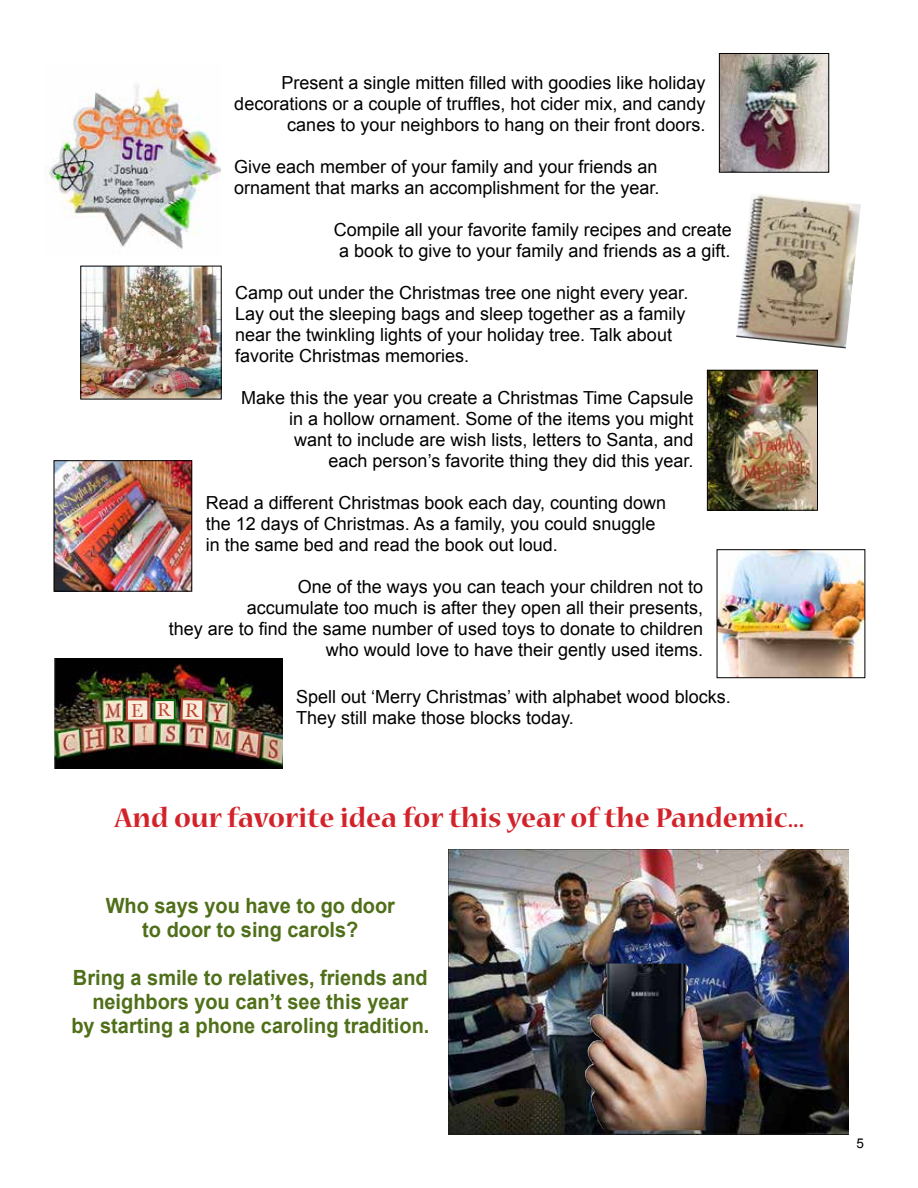
<style>
.page{position:relative;width:918px;height:1188px;background:#fff}
.page>*{position:absolute;margin:0;border:0;box-sizing:border-box;transform-origin:0 0}
.t1{font:700 30px "Nueva Std";color:#d2232a}
.t2{font:700 21px/24px "Arial";color:#4f6f19;text-align:center;scale:.95 1}
.t3{font:19.5px "Baskerville";color:#bb422e}
.t4{font:18px/21px "Arial";color:#000}
.t5{font:13.5px "Arial";color:#000}
.s1{font-size:19.05px}
.s2{font-size:19.95px}
</style>
<div class="page">
<img style="left:54px;top:658px;width:229px;height:111px">
<div style="left:126px;top:698px;width:23px;height:24px;background:#f9eddd;border:2px solid #bb422e"></div>
<div style="left:154px;top:699px;width:22px;height:22px;background:#f9eddd;border:2px solid #07630a"></div>
<div style="left:182px;top:699px;width:21px;height:22px;background:#f9eddd"></div>
<div style="left:181px;top:698px;width:23px;height:24px;border:2px solid #bb422e"></div>
<img style="left:721px;top:55px;width:106px;height:116px">
<div style="left:719px;top:53px;width:110px;height:120px;border:1px solid #000"></div>
<img style="left:44px;top:85px;width:177px;height:164px">
<img style="left:736px;top:194px;width:125px;height:154px">
<img style="left:719px;top:551px;width:144px;height:125px">
<div style="left:717px;top:549px;width:148px;height:129px;border:1px solid #000"></div>
<img style="left:82px;top:268px;width:138px;height:129px">
<div style="left:80px;top:266px;width:142px;height:133px;border:1px solid #000"></div>
<img style="left:709px;top:372px;width:107px;height:137px">
<div style="left:707px;top:370px;width:111px;height:141px;border:1px solid #000"></div>
<img style="left:56px;top:462px;width:134px;height:128px">
<div style="left:54px;top:460px;width:138px;height:132px;border:1px solid #000"></div>
<img style="left:448px;top:849px;width:401px;height:286px">
<img style="left:585px;top:964px;width:123px;height:166px">
<p class="t4" style="left:234px;top:72px;width:473px;text-align:right">Present a single mitten filled with goodies like holiday decorations or a couple of truffles, hot cider mix, and candy canes to your neighbors to hang on their front doors.</p>
<p class="t4" style="left:234px;top:156px;width:427px">Give each member of your family and your friends an ornament that marks an accomplishment for the year.</p>
<p class="t4" style="left:334px;top:219px;width:400px;text-align:center">Compile all your favorite family recipes and create a book to give to your family and friends as a gift.</p>
<p class="t4" style="left:235px;top:282px;width:455px">Camp out under the Christmas tree one night every year.<br>Lay out the sleeping bags and sleep together as a family near the twinkling lights of your holiday tree. Talk about favorite Christmas memories.</p>
<p class="t4" style="left:241px;top:387px;width:454px;text-align:right">Make this the year you create a Christmas Time Capsule in a hollow ornament. Some of the items you might<br>want to include are wish lists, letters to Santa, and<br>each person’s favorite thing they did this year.</p>
<p class="t4" style="left:206px;top:492px;width:462px">Read a different Christmas book each day, counting down the 12 days of Christmas. As a family, you could snuggle in the same bed and read the book out loud.</p>
<p class="t4" style="left:169px;top:576px;width:536px;text-align:right">One of the ways you can teach your children not to<br>accumulate too much is after they open all their presents,<br>they are to find the same number of used toys to donate to children who would love to have their gently used items.</p>
<p class="t3" style="left:131px;top:698px;width:71px">E<span class="s1">R</span><span class="s2">R</span></p>
<p class="t4" style="left:296px;top:687px;width:436px">Spell out ‘Merry Christmas’ with alphabet wood blocks.<br>They still make those blocks today.</p>
<h1 class="t1" style="left:115px;top:804px;width:691px">And our favorite idea for this year of the Pandemic...</h1>
<p class="t2" style="left:106px;top:894px;width:306px">Who says you have to go door to door to sing carols?</p>
<p class="t2" style="left:71px;top:966px;width:378px">Bring a smile to relatives, friends and neighbors you can’t see this year<br>by starting a phone caroling tradition.</p>
<p class="t5" style="left:856px;top:1135px;width:9px">5</p>
</div>
